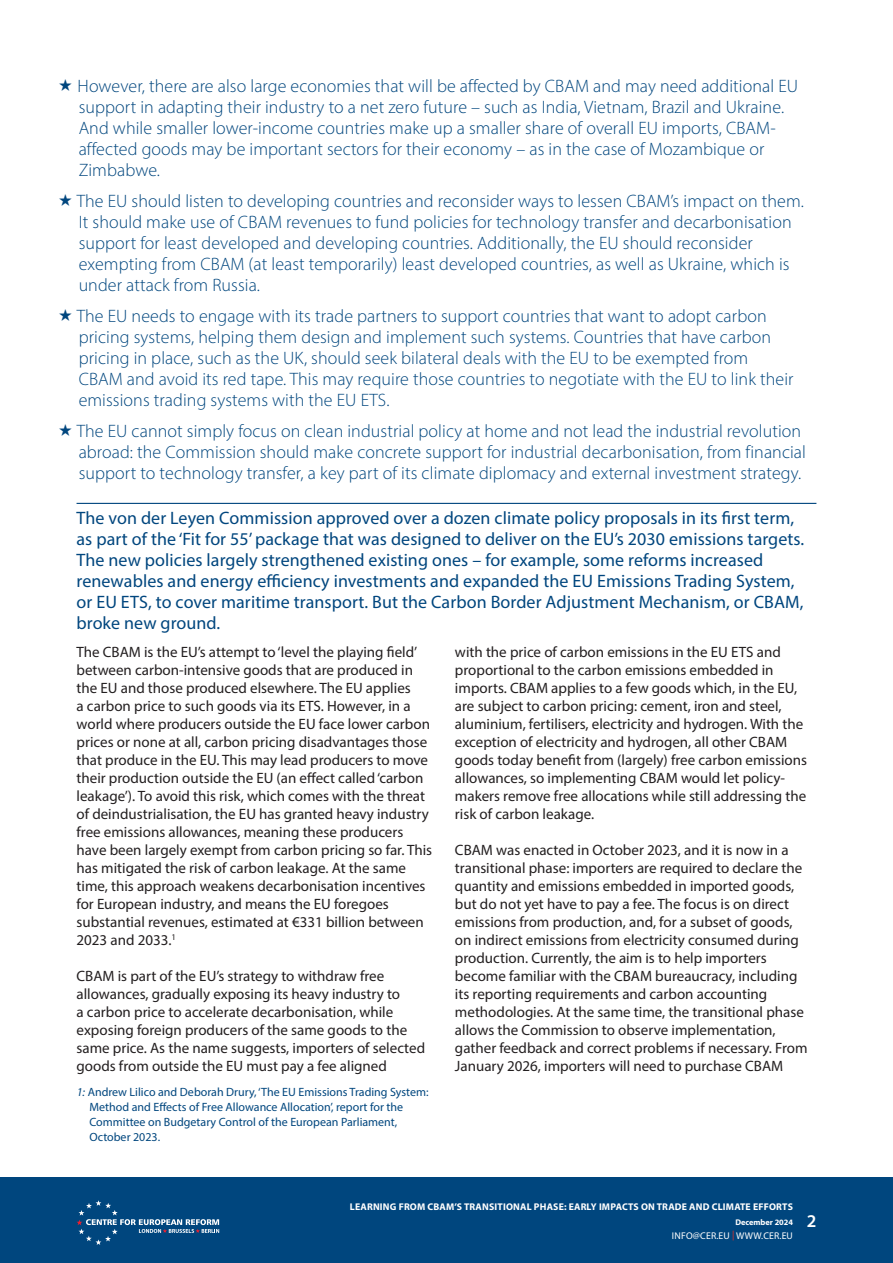
<style>
.page{position:relative;width:893px;height:1263px;background:#fff}
.page>*{position:absolute;margin:0;border:0;box-sizing:border-box;transform-origin:0 0}
.Key_Points{font:300 18px/21px "Myriad Pro";letter-spacing:.005em;color:#00467e}
.Intro_Paragraph{font:18px/21px "Myriad Pro";letter-spacing:.005em;color:#00467e}
.t1{font:600 18px "Myriad Pro";color:#fff}
.Body_Copy{font:15px/18px "Myriad Pro";color:#231f20}
.Footnotes{font:12px/15px "Myriad Pro";color:#00467e}
.t2{font:700 9.75px "Myriad Pro";letter-spacing:.02em;color:#fff}
.t3{font:9.75px "Myriad Pro";letter-spacing:.02em;color:#fff}
.t4{font:700 8.25px "Myriad Pro";color:#fff}
.s1{font-style:italic}
.s2{color:#ee2e22}
</style>
<div class="page">
<hr style="left:77px;top:503px;width:739px;height:1px;background:#00467e">
<div style="left:0;top:1178px;width:893px;height:85px;background:#00467e"></div>
<svg style="left:77px;top:1200px;width:142px;height:45px"></svg>
<p class="Key_Points" style="left:78px;top:76px;width:722px">However, there are also large economies that will be affected by CBAM and may need additional EU support in adapting their industry to a net zero future – such as India, Vietnam, Brazil and Ukraine.<br>And while smaller lower-income countries make up a smaller share of overall EU imports, CBAM&shy;affected goods may be important sectors for their economy – as in the case of Mozambique or Zimbabwe.</p>
<p class="Key_Points" style="left:77px;top:190px;width:729px">The EU should listen to developing countries and reconsider ways to lessen CBAM’s impact on them.<br>It should make use of CBAM revenues to fund policies for technology transfer and decarbonisation support for least developed and developing countries. Additionally, the EU should reconsider exempting from CBAM (at least temporarily) least developed countries, as well as Ukraine, which is under attack from Russia.</p>
<p class="Key_Points" style="left:77px;top:305px;width:718px">The EU needs to engage with its trade partners to support countries that want to adopt carbon pricing systems, helping them design and implement such systems. Countries that have carbon pricing in place, such as the UK, should seek bilateral deals with the EU to be exempted from CBAM and avoid its red tape. This may require those countries to negotiate with the EU to link their emissions trading systems with the EU ETS.</p>
<p class="Key_Points" style="left:77px;top:420px;width:731px">The EU cannot simply focus on clean industrial policy at home and not lead the industrial revolution abroad: the Commission should make concrete support for industrial decarbonisation, from financial support to technology transfer, a key part of its climate diplomacy and external investment strategy.</p>
<p class="Intro_Paragraph" style="left:77px;top:507px;width:729px">The von der Leyen Commission approved over a dozen climate policy proposals in its first term, as part of the ‘Fit for 55’ package that was designed to deliver on the EU’s 2030 emissions targets.<br>The new policies largely strengthened existing ones – for example, some reforms increased renewables and energy efficiency investments and expanded the EU Emissions Trading System, or EU ETS, to cover maritime transport. But the Carbon Border Adjustment Mechanism, or CBAM, broke new ground.</p>
<p class="Body_Copy" style="left:77px;top:642px;width:357px">The CBAM is the EU’s attempt to ‘level the playing field’ between carbon-intensive goods that are produced in the EU and those produced elsewhere. The EU applies<br>a carbon price to such goods via its ETS. However, in a world where producers outside the EU face lower carbon prices or none at all, carbon pricing disadvantages those that produce in the EU. This may lead producers to move their production outside the EU (an effect called ‘carbon leakage’). To avoid this risk, which comes with the threat of deindustrialisation, the EU has granted heavy industry free emissions allowances, meaning these producers have been largely exempt from carbon pricing so far. This has mitigated the risk of carbon leakage. At the same time, this approach weakens decarbonisation incentives for European industry, and means the EU foregoes substantial revenues, estimated at €331 billion between 2023 and 2033.<sup>1</sup></p>
<p class="Body_Copy" style="left:77px;top:966px;width:350px">CBAM is part of the EU’s strategy to withdraw free allowances, gradually exposing its heavy industry to<br>a carbon price to accelerate decarbonisation, while exposing foreign producers of the same goods to the same price. As the name suggests, importers of selected goods from outside the EU must pay a fee aligned</p>
<p class="Body_Copy" style="left:455px;top:642px;width:354px">with the price of carbon emissions in the EU ETS and proportional to the carbon emissions embedded in imports. CBAM applies to a few goods which, in the EU, are subject to carbon pricing: cement, iron and steel, aluminium, fertilisers, electricity and hydrogen. With the exception of electricity and hydrogen, all other CBAM goods today benefit from (largely) free carbon emissions allowances, so implementing CBAM would let policy&shy;makers remove free allocations while still addressing the risk of carbon leakage.</p>
<p class="Body_Copy" style="left:455px;top:840px;width:354px">CBAM was enacted in October 2023, and it is now in a transitional phase: importers are required to declare the quantity and emissions embedded in imported goods, but do not yet have to pay a fee. The focus is on direct emissions from production, and, for a subset of goods, on indirect emissions from electricity consumed during production. Currently, the aim is to help importers become familiar with the CBAM bureaucracy, including its reporting requirements and carbon accounting methodologies. At the same time, the transitional phase allows the Commission to observe implementation, gather feedback and correct problems if necessary. From January 2026, importers will need to purchase CBAM</p>
<p class="Footnotes" style="left:89px;top:1085px;width:341px;text-indent:-13px"><span class="s1">1:</span> Andrew Lilico and Deborah Drury, ‘The EU Emissions Trading System:<br>Method and Effects of Free Allowance Allocation’, report for the Committee on Budgetary Control of the European Parliament, October 2023.</p>
<p class="t2" style="left:350px;top:1200px;width:445px">LEARNING FROM CBAM’S TRANSITIONAL PHASE: EARLY IMPACTS ON TRADE AND CLIMATE EFFORTS</p>
<p class="t4" style="left:735px;top:1217px;width:59px">December 2024</p>
<p class="t3" style="left:672px;top:1229px;width:123px">INFO@CER.EU <span class="s2">|</span> WWW.CER.EU</p>
<p class="t1" style="left:807px;top:1210px;width:11px">2</p>
</div>
